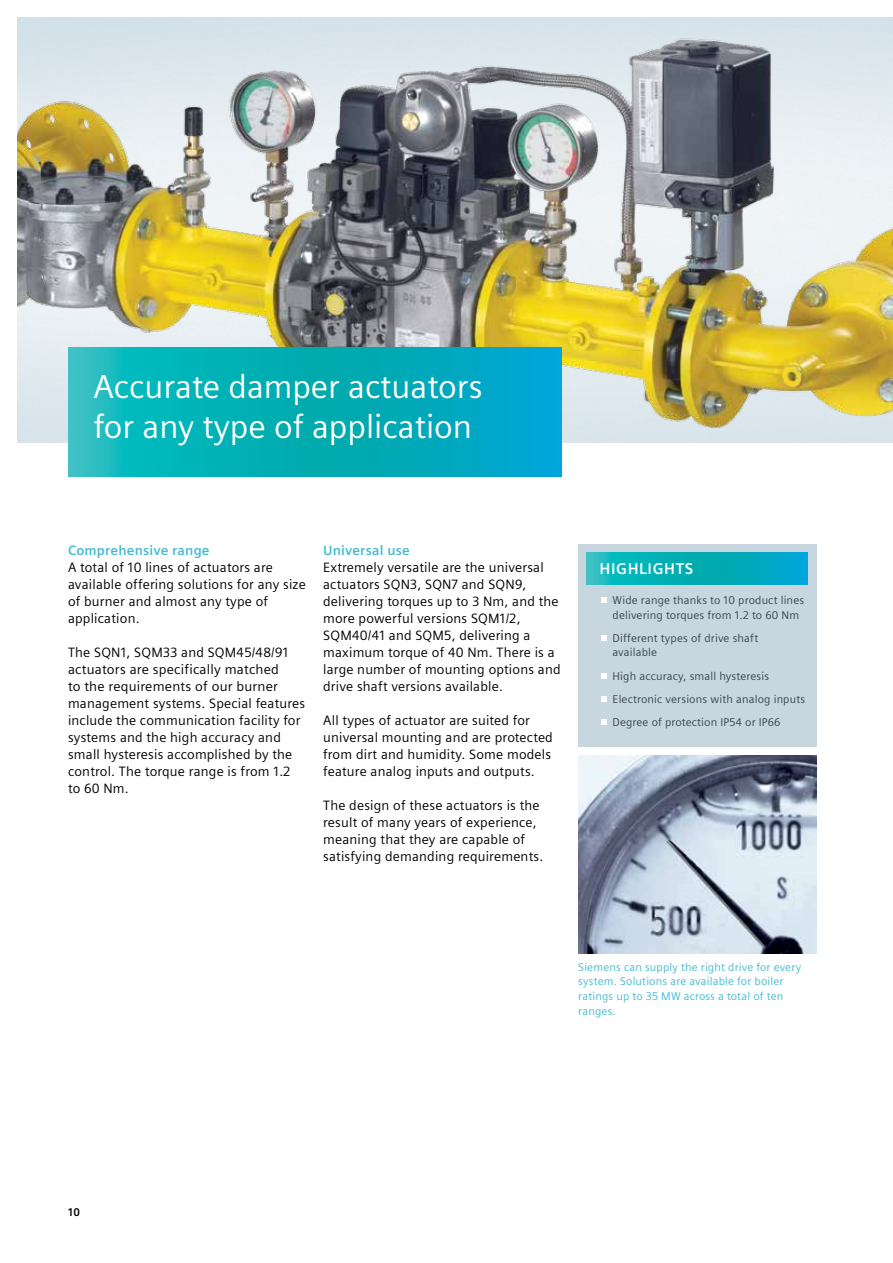
<style>
.page{position:relative;width:893px;height:1263px;background:#fff}
.page>*{position:absolute;margin:0;border:0;box-sizing:border-box;transform-origin:0 0}
.t1{font:33px/39.6px "Siemens Sans";color:#fff}
.t2{font:700 15.6px "Siemens Sans";letter-spacing:.035em;color:#fff}
.t3{font:13.5px/17px "Siemens Sans";letter-spacing:.015em;color:#000}
.t4{font:700 13.5px "Siemens Sans";letter-spacing:.015em;color:#44bad2}
.t5{font:11.25px/14.7px "Siemens Sans";letter-spacing:.015em;color:#34454f}
.t6{font:11.25px/14.7px "Siemens Sans";letter-spacing:.015em;color:#44bad2}
.t7{font:700 11.25px "Siemens Sans";color:#000}
</style>
<div class="page">
<img style="left:17px;top:17px;width:876px;height:425px">
<img style="left:578px;top:755px;width:238px;height:198px">
<svg style="left:68px;top:347px;width:493px;height:129px;background:#04aebb"></svg>
<div style="left:578px;top:544px;width:238px;height:203px;background:#c8d7df"></div>
<svg style="left:601px;top:597px;width:5px;height:6px"></svg>
<svg style="left:601px;top:635px;width:5px;height:6px"></svg>
<svg style="left:601px;top:673px;width:5px;height:5px"></svg>
<svg style="left:601px;top:696px;width:5px;height:6px"></svg>
<svg style="left:601px;top:719px;width:5px;height:6px"></svg>
<svg style="left:587px;top:553px;width:221px;height:32px;background:#04aebb"></svg>
<h1 class="t1" style="left:94px;top:367px;width:390px">Accurate damper actuators for any type of application</h1>
<p class="t4" style="left:68px;top:542px;width:143px">Comprehensive range</p>
<p class="t3" style="left:68px;top:559px;width:239px">A total of 10 lines of actuators are available offering solutions for any size of burner and almost any type of application.</p>
<p class="t3" style="left:68px;top:644px;width:239px">The SQN1, SQM33 and SQM45/48/91 actuators are specifically matched<br>to the requirements of our burner management systems. Special features include the communication facility for systems and the high accuracy and small hysteresis accomplished by the control. The torque range is from 1.2 to 60 Nm.</p>
<p class="t4" style="left:323px;top:542px;width:88px">Universal use</p>
<p class="t3" style="left:323px;top:559px;width:239px">Extremely versatile are the universal actuators SQN3, SQN7 and SQN9, delivering torques up to 3 Nm, and the more powerful versions SQM1/2, SQM40/41 and SQM5, delivering a maximum torque of 40 Nm. There is a large number of mounting options and drive shaft versions available.</p>
<p class="t3" style="left:323px;top:712px;width:231px">All types of actuator are suited for universal mounting and are protected from dirt and humidity. Some models feature analog inputs and outputs.</p>
<p class="t3" style="left:323px;top:797px;width:222px">The design of these actuators is the result of many years of experience, meaning that they are capable of satisfying demanding requirements.</p>
<p class="t2" style="left:600px;top:560px;width:95px">HIGHLIGHTS</p>
<p class="t5" style="left:613px;top:593px;width:193px">Wide range thanks to 10 product lines delivering torques from 1.2 to 60 Nm</p>
<p class="t5" style="left:613px;top:631px;width:147px">Different types of drive shaft available</p>
<p class="t5" style="left:613px;top:664px;width:194px;line-height:23.1px">High accuracy, small hysteresis<br>Electronic versions with analog inputs<br>Degree of protection IP54 or IP66</p>
<p class="t6" style="left:578px;top:959px;width:225px">Siemens can supply the right drive for every system. Solutions are available for boiler ratings up to 35 MW across a total of ten ranges.</p>
<p class="t7" style="left:68px;top:1206px;width:13px">10</p>
</div>
